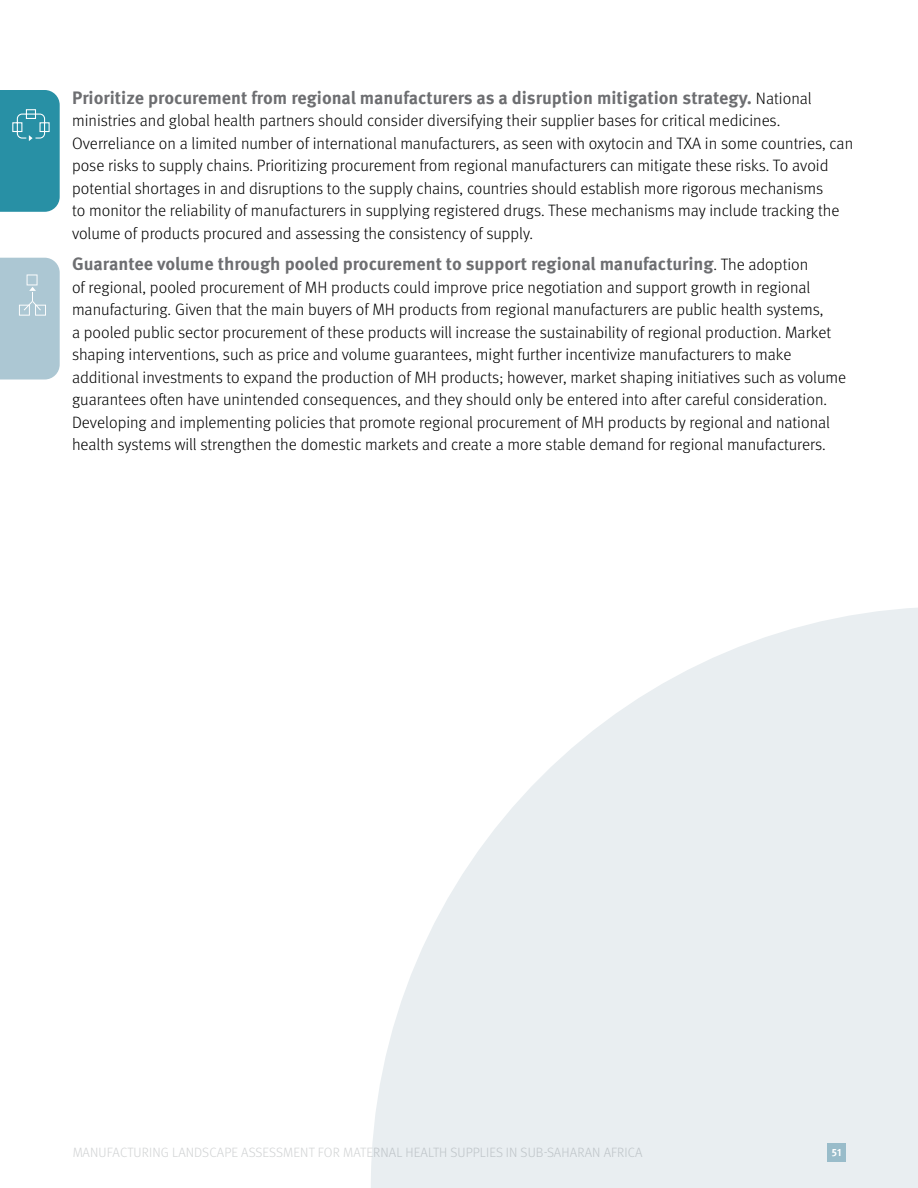
<style>
.page{position:relative;width:918px;height:1188px;background:#fff}
.page>*{position:absolute;margin:0;border:0;box-sizing:border-box;transform-origin:0 0}
.t1{font:700 18px "Meta OT";color:#6d6e71}
.t2{font:300 16.5px/22.5px "Meta OT";color:#000}
.t3{font:300 13.5px "Meta OT";letter-spacing:.01em;color:#d1d3d4}
.t4{font:700 10.5px "Meta OT";color:#fff}
.s1{font-weight:300;font-size:16.5px;color:#000}
</style>
<div class="page">
<svg style="left:371px;top:608px;width:547px;height:580px;fill:#e9eef1"></svg>
<div style="left:828px;top:1143px;width:18px;height:18px;background:#99bcca"></div>
<svg style="left:0;top:90px;width:60px;height:122px;background:#3295a9"></svg>
<svg style="left:0;top:258px;width:60px;height:122px;background:#afc9d4"></svg>
<p class="t1" style="left:72px;top:86px;width:741px">Prioritize procurement from regional manufacturers as a disruption mitigation strategy. <span class="s1">National</span></p>
<p class="t2" style="left:72px;top:109px;width:783px">ministries and global health partners should consider diversifying their supplier bases for critical medicines.<br>Overreliance on a limited number of international manufacturers, as seen with oxytocin and TXA in some countries, can pose risks to supply chains. Prioritizing procurement from regional manufacturers can mitigate these risks. To avoid potential shortages in and disruptions to the supply chains, countries should establish more rigorous mechanisms<br>to monitor the reliability of manufacturers in supplying registered drugs. These mechanisms may include tracking the volume of products procured and assessing the consistency of supply.</p>
<p class="t1" style="left:72px;top:252px;width:738px">Guarantee volume through pooled procurement to support regional manufacturing<span class="s1">. The adoption</span></p>
<p class="t2" style="left:72px;top:276px;width:776px">of regional, pooled procurement of MH products could improve price negotiation and support growth in regional manufacturing. Given that the main buyers of MH products from regional manufacturers are public health systems,<br>a pooled public sector procurement of these products will increase the sustainability of regional production. Market shaping interventions, such as price and volume guarantees, might further incentivize manufacturers to make additional investments to expand the production of MH products; however, market shaping initiatives such as volume guarantees often have unintended consequences, and they should only be entered into after careful consideration.<br>Developing and implementing policies that promote regional procurement of MH products by regional and national health systems will strengthen the domestic markets and create a more stable demand for regional manufacturers.</p>
<p class="t3" style="left:72px;top:1145px;width:572px">MANUFACTURING LANDSCAPE ASSESSMENT FOR MATERNAL HEALTH SUPPLIES IN SUB-SAHARAN AFRICA</p>
<p class="t4" style="left:832px;top:1145px;width:11px">51</p>
</div>
